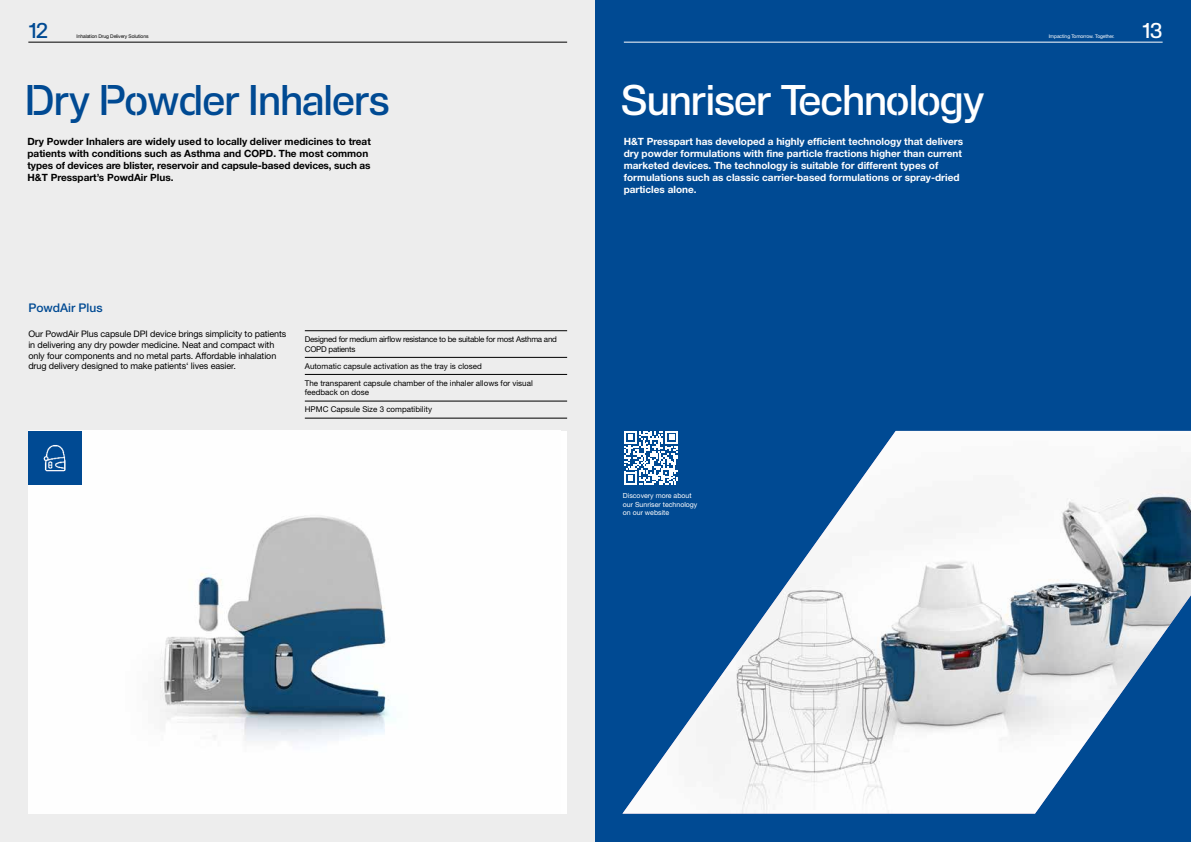
<style>
.page{position:relative;width:1191px;height:842px;background:#fff}
.page>*{position:absolute;margin:0;border:0;box-sizing:border-box;transform-origin:0 0}
.t1{font:500 40px "H&T Stencil";letter-spacing:-.04em;color:#fff}
.t2{font:500 40px "H&T Stencil";letter-spacing:-.04em;color:#004a93}
.t3{font:500 20px "H&T Stencil";color:#004a93}
.t4{font:500 20px "H&T Stencil";color:#fff}
.t5{font:500 12px "Helvetica Neue LT Pro";color:#004a93}
.t6{font:700 10px/12px "Helvetica Neue LT Pro";color:#fff}
.t7{font:700 10px/12px "Helvetica Neue LT Pro";color:#000}
.t8{font:9px/10.8px "Helvetica Neue LT Pro";letter-spacing:-.01em;color:#000}
.t9{font:8px/17px "Helvetica Neue LT Pro";color:#000}
.t10{font:8px/9.6px "Helvetica Neue LT Pro";letter-spacing:-.03em;color:#000}
.t11{font:7px/8.4px "Helvetica Neue LT Pro";color:#fff}
.t12{font:5px "Helvetica Neue LT Pro";letter-spacing:-.02em;color:#000}
.t13{font:5px "Helvetica Neue LT Pro";letter-spacing:-.02em;color:#fff}
</style>
<div class="page">
<div style="left:0;top:0;width:595px;height:842px;background:#ededed"></div>
<div style="left:595px;top:0;width:596px;height:842px;background:#004a93"></div>
<img style="left:28px;top:431px;width:532px;height:383px">
<hr style="left:305px;top:331px;width:262px;height:1px;background:#000">
<hr style="left:305px;top:357px;width:262px;height:1px;background:#000">
<hr style="left:305px;top:374px;width:262px;height:1px;background:#000">
<hr style="left:305px;top:401px;width:262px;height:1px;background:#000">
<hr style="left:305px;top:418px;width:262px;height:1px;background:#000">
<div style="left:28px;top:431px;width:54px;height:54px;background:#004a93"></div>
<img style="left:43px;top:445px;width:23px;height:27px">
<img style="left:622px;top:431px;width:569px;height:383px">
<svg style="left:624px;top:431px;width:54px;height:54px"></svg>
<hr style="left:624px;top:42px;width:538px;height:1px;background:#fff">
<hr style="left:28px;top:42px;width:539px;height:1px;background:#000">
<h2 class="t3" style="left:28px;top:13px;width:22px">12</h2>
<p class="t12" style="left:77px;top:33px;width:73px">Inhalation Drug Delivery Solutions</p>
<p class="t13" style="left:1048px;top:33px;width:67px">Impacting Tomorrow. Together.</p>
<h2 class="t4" style="left:1142px;top:13px;width:22px">13</h2>
<h1 class="t2" style="left:24px;top:66px;width:368px">Dry Powder Inhalers</h1>
<h1 class="t1" style="left:620px;top:66px;width:367px">Sunriser Technology</h1>
<p class="t7" style="left:28px;top:135px;width:345px">Dry Powder Inhalers are widely used to locally deliver medicines to treat patients with conditions such as Asthma and COPD. The most common types of devices are blister, reservoir and capsule-based devices, such as H&amp;T Presspart’s PowdAir Plus.</p>
<p class="t6" style="left:623px;top:135px;width:341px">H&amp;T Presspart has developed a highly efficient technology that delivers dry powder formulations with fine particle fractions higher than current marketed devices. The technology is suitable for different types of formulations such as classic carrier-based formulations or spray-dried particles alone.</p>
<p class="t5" style="left:28px;top:301px;width:76px">PowdAir Plus</p>
<p class="t8" style="left:28px;top:328px;width:259px">Our PowdAir Plus capsule DPI device brings simplicity to patients in delivering any dry powder medicine. Neat and compact with only four components and no metal parts. Affordable inhalation drug delivery designed to make patients‘ lives easier.</p>
<p class="t10" style="left:305px;top:334px;width:254px">Designed for medium airflow resistance to be suitable for most Asthma and<br>COPD patients</p>
<p class="t9" style="left:305px;top:357px;width:229px">Automatic capsule activation as the tray is closed<br>The transparent capsule chamber of the inhaler allows for visual</p>
<p class="t9" style="left:305px;top:384px;width:129px">feedback on dose<br>HPMC Capsule Size 3 compatibility</p>
<p class="t11" style="left:623px;top:491px;width:76px">Discovery more about our Sunriser technology on our website</p>
</div>
